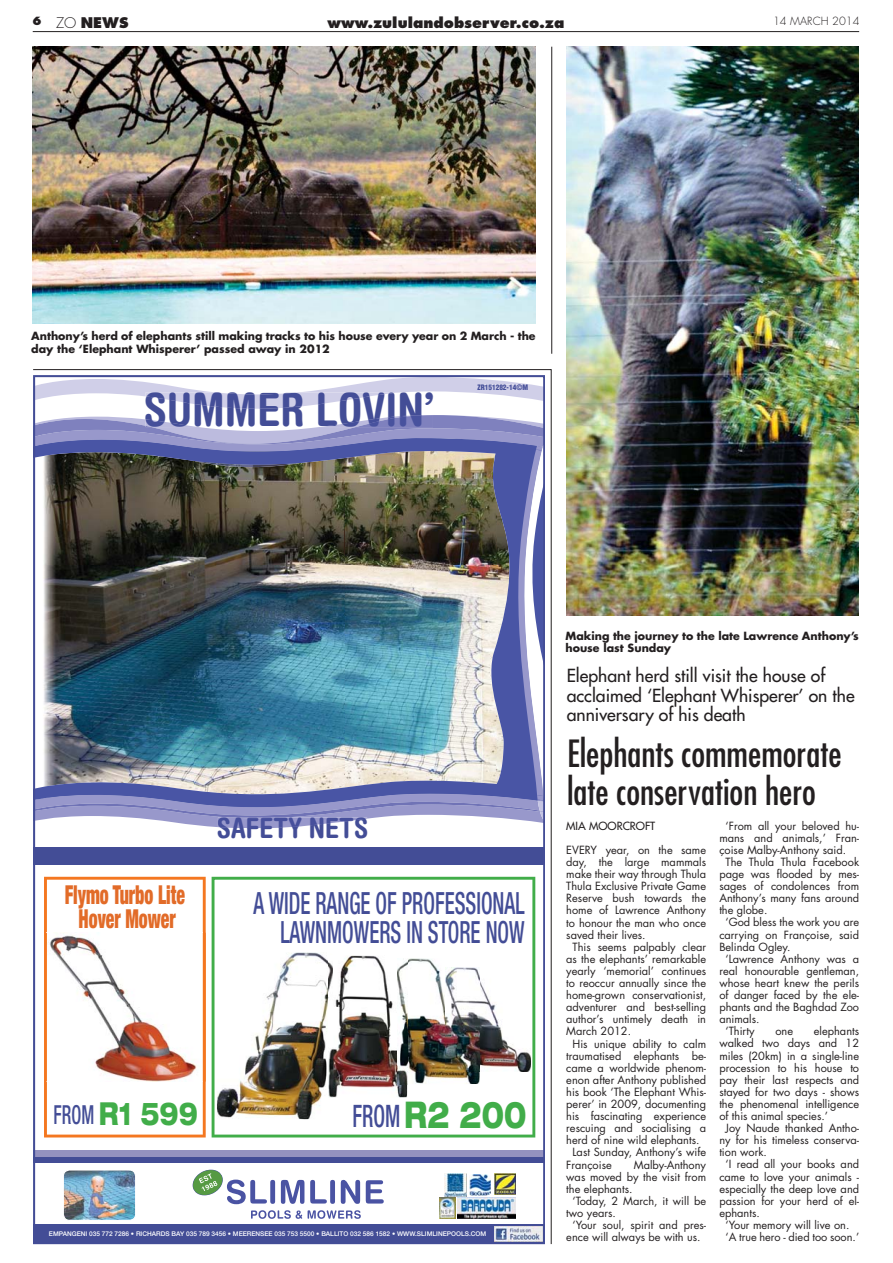
<style>
.page{position:relative;width:893px;height:1263px;background:#fff}
.page>*{position:absolute;margin:0;border:0;box-sizing:border-box;transform-origin:0 0}
.t1{font:700 condensed 46.05px "Helvetica Rounded";color:#444e98}
.t2{font:800 expanded 36.9px "Helvetica Neue";color:#41ad49;scale:.68 1}
.t3{font:condensed 36.45px/38.4px "Futura";color:#231f20}
.t4{font:800 expanded 31.8px "Helvetica Neue";color:#41ad49;scale:.68 1}
.t5{font:500 condensed 31.05px "Helvetica Neue LT Std";color:#434d96;scale:.68 1}
.t6{font:500 condensed 30.6px/29.1px "Helvetica Neue LT Std";color:#434d96;text-align:right;scale:.68 1}
.t7{font:700 condensed 28.05px "Helvetica Rounded";color:#4953a0}
.t8{font:500 condensed 26.25px "Helvetica Neue LT Std";color:#434d96;scale:.68 1}
.t9{font:900 condensed 26.1px/23.2px "Helvetica Neue LT Std";color:#e26b28;text-align:center;scale:.68 1}
.t10{font:17.55px/19.8px "Futura";color:#231f20}
.t11{font:800 14.25px "Futura";letter-spacing:.005em;color:#231f20}
.t12{font:10.95px "Futura";color:#231f20}
.t13{font:700 10.95px/12.1px "Futura";color:#231f20}
.t14{font:10.95px "Futura";color:#231f20}
.t15{font:300 10.95px "Futura";letter-spacing:.005em;color:#231f20}
.t16{font:900 condensed 7.2px "Helvetica";color:#444e98}
.t17{font:500 6.45px "Helvetica Neue";color:#fff}
.s1{font-weight:300}
.s2{color:#434d96}
.s3{color:#47509c}
</style>
<div class="page">
<hr style="left:33px;top:31px;width:826px;height:1px;background:#231f20">
<img style="left:566px;top:47px;width:293px;height:569px">
<hr style="left:551px;top:47px;width:1px;height:307px;background:#231f20">
<img style="left:32px;top:47px;width:504px;height:277px">
<img style="left:33px;top:369px;width:519px;height:876px">
<h3 class="t11" style="left:32px;top:16px;width:98px"><sup>6</sup> <span class="s1">ZO</span> NEWS</h3>
<h3 class="t11" style="left:328px;top:16px;width:238px">www.zululandobserver.co.za</h3>
<p class="t15" style="left:773px;top:16px;width:88px">14 MARCH 2014</p>
<p class="t13" style="left:31px;top:331px;width:506px">Anthony’s herd of elephants still making tracks to his house every year on 2 March - the day the ‘Elephant Whisperer’ passed away in 2012</p>
<h1 class="t1" style="left:144px;top:393px;width:292px">SUMMER LOVIN<span class="s2">’</span></h1>
<p class="t16" style="left:477px;top:385px;width:52px">ZR151282-14©M</p>
<h3 class="t9" style="left:65px;top:884px;width:178px">Flymo Turbo Lite<br>Hover Mower</h3>
<h3 class="t7" style="left:217px;top:818px;width:153px">SAFET<span class="s3">Y NETS</span></h3>
<h3 class="t6" style="left:254px;top:889px;width:400px">A WIDE RANGE OF PROFESSIONAL<br>LAWNMOWERS IN STORE NOW</h3>
<h3 class="t4" style="left:99px;top:1102px;width:147px">R1 599</h3>
<h2 class="t2" style="left:404px;top:1101px;width:181px">R2 200</h2>
<h3 class="t8" style="left:54px;top:1099px;width:61px">FROM</h3>
<h3 class="t5" style="left:352px;top:1098px;width:72px">FROM</h3>
<p class="t17" style="left:49px;top:1232px;width:439px">EMPANGENI 035 772 7286 • RICHARDS BAY 035 789 3456 • MEERENSEE 035 753 5500 • BALLITO 032 586 1582 • WWW.SLIMLINEPOOLS.COM</p>
<p class="t13" style="left:565px;top:631px;width:295px">Making the journey to the late Lawrence Anthony’s house last Sunday</p>
<h3 class="t10" style="left:567px;top:667px;width:289px">Elephant herd still visit the house of acclaimed ‘Elephant Whisperer’ on the anniversary of his death</h3>
<h3 class="t3" style="left:567px;top:737px;width:276px">Elephants commemorate late conservation hero</h3>
<p class="t14" style="left:566px;top:820px;width:90px">MIA MOORCROFT</p>
<p class="t12" style="left:566px;top:845px;width:141px">EVERY year, on the same</p>
<p class="t12" style="left:566px;top:857px;width:141px">day, the large mammals</p>
<p class="t12" style="left:566px;top:869px;width:141px">make their way through Thula</p>
<p class="t12" style="left:566px;top:881px;width:141px">Thula Exclusive Private Game</p>
<p class="t12" style="left:566px;top:893px;width:141px">Reserve bush towards the</p>
<p class="t12" style="left:566px;top:905px;width:141px">home of Lawrence Anthony</p>
<p class="t12" style="left:566px;top:917px;width:141px">to honour the man who once</p>
<p class="t12" style="left:566px;top:930px;width:81px">saved their lives.</p>
<p class="t12" style="left:572px;top:942px;width:135px">This seems palpably clear</p>
<p class="t12" style="left:566px;top:954px;width:141px">as the elephants’ remarkable</p>
<p class="t12" style="left:566px;top:966px;width:141px">yearly ‘memorial’ continues</p>
<p class="t12" style="left:566px;top:978px;width:141px">to reoccur annually since the</p>
<p class="t12" style="left:566px;top:990px;width:141px">home-grown conservationist,</p>
<p class="t12" style="left:566px;top:1002px;width:141px">adventurer and best-selling</p>
<p class="t12" style="left:566px;top:1014px;width:141px">author’s untimely death in</p>
<p class="t12" style="left:566px;top:1026px;width:66px">March 2012.</p>
<p class="t12" style="left:572px;top:1038px;width:135px">His unique ability to calm</p>
<p class="t12" style="left:566px;top:1051px;width:141px">traumatised elephants be-</p>
<p class="t12" style="left:566px;top:1063px;width:141px">came a worldwide phenom-</p>
<p class="t12" style="left:566px;top:1075px;width:141px">enon after Anthony published</p>
<p class="t12" style="left:566px;top:1087px;width:141px">his book ‘The Elephant Whis-</p>
<p class="t12" style="left:566px;top:1099px;width:141px">perer’ in 2009, documenting</p>
<p class="t12" style="left:566px;top:1111px;width:141px">his fascinating experience</p>
<p class="t12" style="left:566px;top:1123px;width:141px">rescuing and socialising a</p>
<p class="t12" style="left:566px;top:1135px;width:135px">herd of nine wild elephants.</p>
<p class="t12" style="left:572px;top:1147px;width:135px">Last Sunday, Anthony’s wife</p>
<p class="t12" style="left:566px;top:1159px;width:47px">Françoise</p>
<p class="t12" style="left:634px;top:1159px;width:74px">Malby-Anthony</p>
<p class="t12" style="left:566px;top:1172px;width:141px">was moved by the visit from</p>
<p class="t12" style="left:566px;top:1184px;width:68px">the elephants.</p>
<p class="t12" style="left:572px;top:1196px;width:135px">‘Today, 2 March, it will be</p>
<p class="t12" style="left:566px;top:1208px;width:51px">two years.</p>
<p class="t12" style="left:572px;top:1220px;width:135px">‘Your soul, spirit and pres-</p>
<p class="t12" style="left:566px;top:1232px;width:136px">ence will always be with us.</p>
<p class="t12" style="left:725px;top:821px;width:135px">‘From all your beloved hu-</p>
<p class="t12" style="left:719px;top:833px;width:141px">mans and animals,’ Fran-</p>
<p class="t12" style="left:719px;top:845px;width:128px">çoise Malby-Anthony said.</p>
<p class="t12" style="left:725px;top:857px;width:135px">The Thula Thula Facebook</p>
<p class="t12" style="left:719px;top:869px;width:141px">page was flooded by mes-</p>
<p class="t12" style="left:719px;top:881px;width:141px">sages of condolences from</p>
<p class="t12" style="left:719px;top:893px;width:141px">Anthony’s many fans around</p>
<p class="t12" style="left:719px;top:905px;width:50px">the globe.</p>
<p class="t12" style="left:725px;top:917px;width:135px">‘God bless the work you are</p>
<p class="t12" style="left:719px;top:929px;width:141px">carrying on Françoise, said</p>
<p class="t12" style="left:719px;top:942px;width:73px">Belinda Ogley.</p>
<p class="t12" style="left:725px;top:954px;width:135px">‘Lawrence Anthony was a</p>
<p class="t12" style="left:719px;top:966px;width:141px">real honourable gentleman,</p>
<p class="t12" style="left:719px;top:978px;width:141px">whose heart knew the perils</p>
<p class="t12" style="left:719px;top:990px;width:141px">of danger faced by the ele-</p>
<p class="t12" style="left:719px;top:1002px;width:141px">phants and the Baghdad Zoo</p>
<p class="t12" style="left:719px;top:1014px;width:42px">animals.</p>
<p class="t12" style="left:725px;top:1026px;width:31px">‘Thirty</p>
<p class="t12" style="left:775px;top:1026px;width:19px">one</p>
<p class="t12" style="left:814px;top:1026px;width:47px">elephants</p>
<p class="t12" style="left:719px;top:1038px;width:141px">walked two days and 12</p>
<p class="t12" style="left:719px;top:1050px;width:141px">miles (20km) in a single-line</p>
<p class="t12" style="left:719px;top:1063px;width:141px">procession to his house to</p>
<p class="t12" style="left:719px;top:1075px;width:141px">pay their last respects and</p>
<p class="t12" style="left:719px;top:1087px;width:141px">stayed for two days - shows</p>
<p class="t12" style="left:719px;top:1099px;width:141px">the phenomenal intelligence</p>
<p class="t12" style="left:719px;top:1111px;width:110px">of this animal species.’</p>
<p class="t12" style="left:725px;top:1123px;width:135px">Joy Naude thanked Antho-</p>
<p class="t12" style="left:719px;top:1135px;width:141px">ny for his timeless conserva-</p>
<p class="t12" style="left:719px;top:1147px;width:49px">tion work.</p>
<p class="t12" style="left:725px;top:1159px;width:135px">‘I read all your books and</p>
<p class="t12" style="left:719px;top:1171px;width:141px">came to love your animals -</p>
<p class="t12" style="left:719px;top:1184px;width:141px">especially the deep love and</p>
<p class="t12" style="left:719px;top:1196px;width:141px">passion for your herd of el-</p>
<p class="t12" style="left:719px;top:1208px;width:42px">ephants.</p>
<p class="t12" style="left:725px;top:1220px;width:125px">‘Your memory will live on.</p>
<p class="t12" style="left:725px;top:1232px;width:135px">‘A true hero - died too soon.’</p>
</div>
